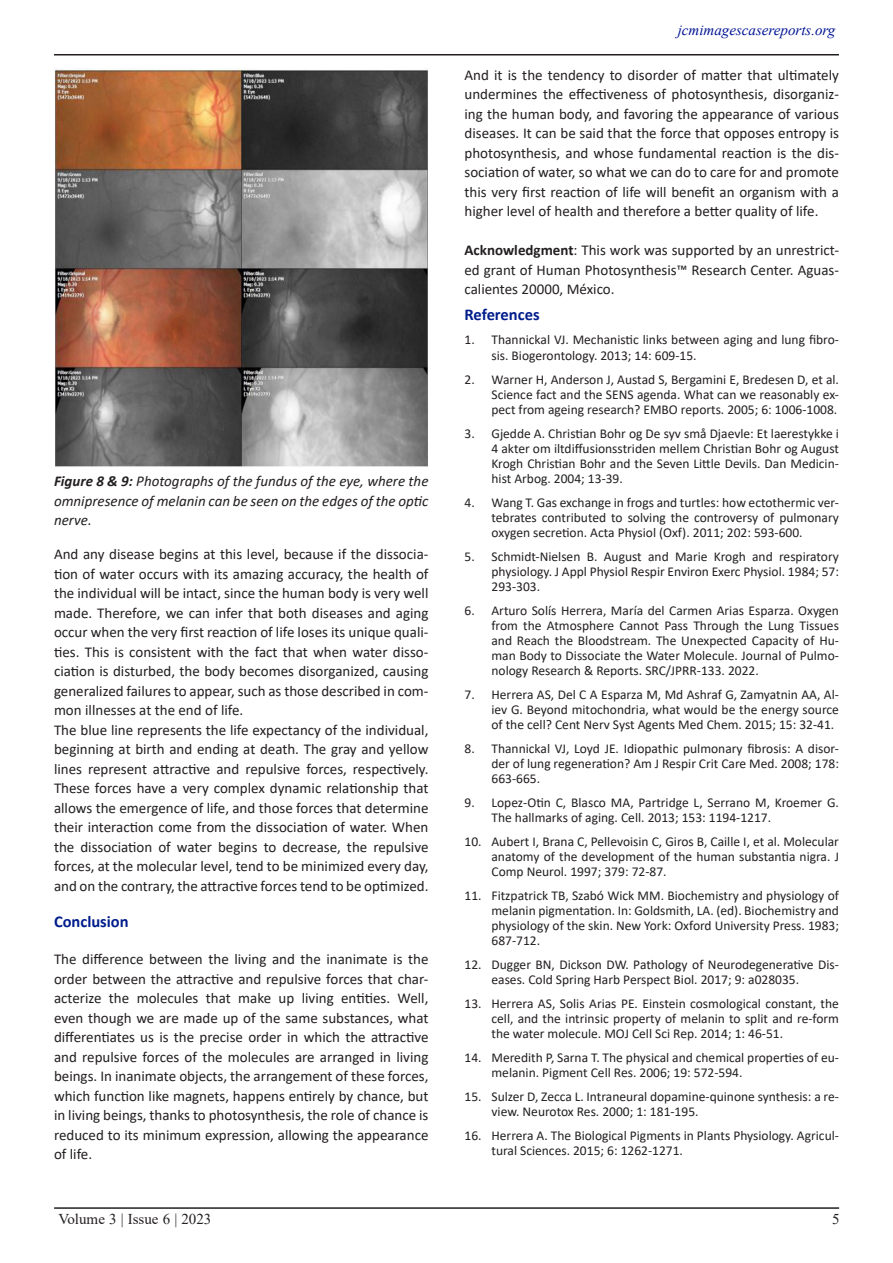
<style>
.page{position:relative;width:893px;height:1263px;background:#fff}
.page>*{position:absolute;margin:0;border:0;box-sizing:border-box;transform-origin:0 0}
.side_heading_new{font:700 16.5px "Calibri";color:#001d8c}
.Paragraph_Style_1{font:15px/19.5px "Calibri";color:#231f20;text-align:justify}
.fig_tittle{font:italic 15px/19.5px "Calibri";color:#231f20;text-align:justify}
.t1{font:italic 15px "Times New Roman";color:#001495}
.t2{font:15px "Times New Roman";color:#231f20}
.t3{font:13.5px/15px "Calibri";color:#231f20;text-align:justify}
.s1{font-weight:700}
</style>
<div class="page">
<hr style="left:54px;top:54px;width:785px;height:2px;background:#231f20">
<hr style="left:54px;top:1207px;width:785px;height:2px;background:#231f20">
<img style="left:54px;top:68px;width:374px;height:399px">
<p class="fig_tittle" style="left:54px;top:471px;width:376px"><span class="s1">Figure 8 &amp; 9:</span> Photographs of the fundus of the eye, where the omnipresence of melanin can be seen on the edges of the optic nerve.</p>
<p class="Paragraph_Style_1" style="left:54px;top:544px;width:376px">And any disease begins at this level, because if the dissocia&shy;tion of water occurs with its amazing accuracy, the health of the individual will be intact, since the human body is very well made. Therefore, we can infer that both diseases and aging occur when the very first reaction of life loses its unique quali&shy;ties. This is consistent with the fact that when water disso&shy;ciation is disturbed, the body becomes disorganized, causing generalized failures to appear, such as those described in com&shy;mon illnesses at the end of life.</p>
<p class="Paragraph_Style_1" style="left:54px;top:720px;width:376px">The blue line represents the life expectancy of the individual, beginning at birth and ending at death. The gray and yellow lines represent attractive and repulsive forces, respectively.<br>These forces have a very complex dynamic relationship that allows the emergence of life, and those forces that determine their interaction come from the dissociation of water. When the dissociation of water begins to decrease, the repulsive forces, at the molecular level, tend to be minimized every day, and on the contrary, the attractive forces tend to be optimized.</p>
<p class="side_heading_new" style="left:54px;top:910px;width:76px">Conclusion</p>
<p class="Paragraph_Style_1" style="left:54px;top:949px;width:376px">The difference between the living and the inanimate is the order between the attractive and repulsive forces that char&shy;acterize the molecules that make up living entities. Well, even though we are made up of the same substances, what differentiates us is the precise order in which the attractive and repulsive forces of the molecules are arranged in living beings. In inanimate objects, the arrangement of these forces, which function like magnets, happens entirely by chance, but in living beings, thanks to photosynthesis, the role of chance is reduced to its minimum expression, allowing the appearance of life.</p>
<p class="t1" style="left:678px;top:20px;width:159px">jcmimagescasereports.org</p>
<p class="Paragraph_Style_1" style="left:464px;top:65px;width:376px">And it is the tendency to disorder of matter that ultimately undermines the effectiveness of photosynthesis, disorganiz&shy;ing the human body, and favoring the appearance of various diseases. It can be said that the force that opposes entropy is photosynthesis, and whose fundamental reaction is the dis&shy;sociation of water, so what we can do to care for and promote this very first reaction of life will benefit an organism with a higher level of health and therefore a better quality of life.</p>
<p class="Paragraph_Style_1" style="left:464px;top:240px;width:376px"><span class="s1">Acknowledgment</span>: This work was supported by an unrestrict&shy;ed grant of Human Photosynthesis™ Research Center. Aguas&shy;calientes 20000, México.</p>
<p class="side_heading_new" style="left:464px;top:303px;width:77px">References</p>
<p class="t3" style="left:491px;top:332px;width:349px;text-indent:-27px">1. Thannickal VJ. Mechanistic links between aging and lung fibro&shy;sis. Biogerontology. 2013; 14: 609-15.</p>
<p class="t3" style="left:491px;top:371px;width:349px;text-indent:-27px">2. Warner H, Anderson J, Austad S, Bergamini E, Bredesen D, et al.<br>Science fact and the SENS agenda. What can we reasonably ex&shy;pect from ageing research? EMBO reports. 2005; 6: 1006-1008.</p>
<p class="t3" style="left:491px;top:425px;width:349px;text-indent:-27px">3. Gjedde A. Christian Bohr og De syv små Djaevle: Et laerestykke i 4 akter om iltdiffusionsstriden mellem Christian Bohr og August Krogh Christian Bohr and the Seven Little Devils. Dan Medicin&shy;hist Arbog. 2004; 13-39.</p>
<p class="t3" style="left:491px;top:494px;width:349px;text-indent:-27px">4. Wang T. Gas exchange in frogs and turtles: how ectothermic ver&shy;tebrates contributed to solving the controversy of pulmonary oxygen secretion. Acta Physiol (Oxf). 2011; 202: 593-600.</p>
<p class="t3" style="left:491px;top:548px;width:349px;text-indent:-27px">5. Schmidt-Nielsen B. August and Marie Krogh and respiratory physiology. J Appl Physiol Respir Environ Exerc Physiol. 1984; 57:<br>293-303.</p>
<p class="t3" style="left:491px;top:602px;width:349px;text-indent:-27px">6. Arturo Solís Herrera, María del Carmen Arias Esparza. Oxygen from the Atmosphere Cannot Pass Through the Lung Tissues and Reach the Bloodstream. The Unexpected Capacity of Hu&shy;man Body to Dissociate the Water Molecule. Journal of Pulmo&shy;nology Research &amp; Reports. SRC/JPRR-133. 2022.</p>
<p class="t3" style="left:491px;top:686px;width:349px;text-indent:-27px">7. Herrera AS, Del C A Esparza M, Md Ashraf G, Zamyatnin AA, Al&shy;iev G. Beyond mitochondria, what would be the energy source of the cell? Cent Nerv Syst Agents Med Chem. 2015; 15: 32-41.</p>
<p class="t3" style="left:491px;top:740px;width:349px;text-indent:-27px">8. Thannickal VJ, Loyd JE. Idiopathic pulmonary fibrosis: A disor&shy;der of lung regeneration? Am J Respir Crit Care Med. 2008; 178:<br>663-665.</p>
<p class="t3" style="left:491px;top:794px;width:349px;text-indent:-27px">9. Lopez-Otin C, Blasco MA, Partridge L, Serrano M, Kroemer G.<br>The hallmarks of aging. Cell. 2013; 153: 1194-1217.</p>
<p class="t3" style="left:491px;top:833px;width:349px;text-indent:-27px">10. Aubert I, Brana C, Pellevoisin C, Giros B, Caille I, et al. Molecular anatomy of the development of the human substantia nigra. J Comp Neurol. 1997; 379: 72-87.</p>
<p class="t3" style="left:491px;top:887px;width:349px;text-indent:-27px">11. Fitzpatrick TB, Szabó Wick MM. Biochemistry and physiology of melanin pigmentation. In: Goldsmith, LA. (ed). Biochemistry and physiology of the skin. New York: Oxford University Press. 1983; 687-712.</p>
<p class="t3" style="left:491px;top:956px;width:349px;text-indent:-27px">12. Dugger BN, Dickson DW. Pathology of Neurodegenerative Dis&shy;eases. Cold Spring Harb Perspect Biol. 2017; 9: a028035.</p>
<p class="t3" style="left:491px;top:995px;width:349px;text-indent:-27px">13. Herrera AS, Solis Arias PE. Einstein cosmological constant, the cell, and the intrinsic property of melanin to split and re-form the water molecule. MOJ Cell Sci Rep. 2014; 1: 46-51.</p>
<p class="t3" style="left:491px;top:1049px;width:349px;text-indent:-27px">14. Meredith P, Sarna T. The physical and chemical properties of eu&shy;melanin. Pigment Cell Res. 2006; 19: 572-594.</p>
<p class="t3" style="left:491px;top:1088px;width:349px;text-indent:-27px">15. Sulzer D, Zecca L. Intraneural dopamine-quinone synthesis: a re&shy;view. Neurotox Res. 2000; 1: 181-195.</p>
<p class="t3" style="left:491px;top:1127px;width:349px;text-indent:-27px">16. Herrera A. The Biological Pigments in Plants Physiology. Agricul&shy;tural Sciences. 2015; 6: 1262-1271.</p>
<p class="t2" style="left:59px;top:1208px;width:154px">Volume 3 | Issue 6 | 2023</p>
<p class="t2" style="left:832px;top:1208px;width:9px">5</p>
</div>
